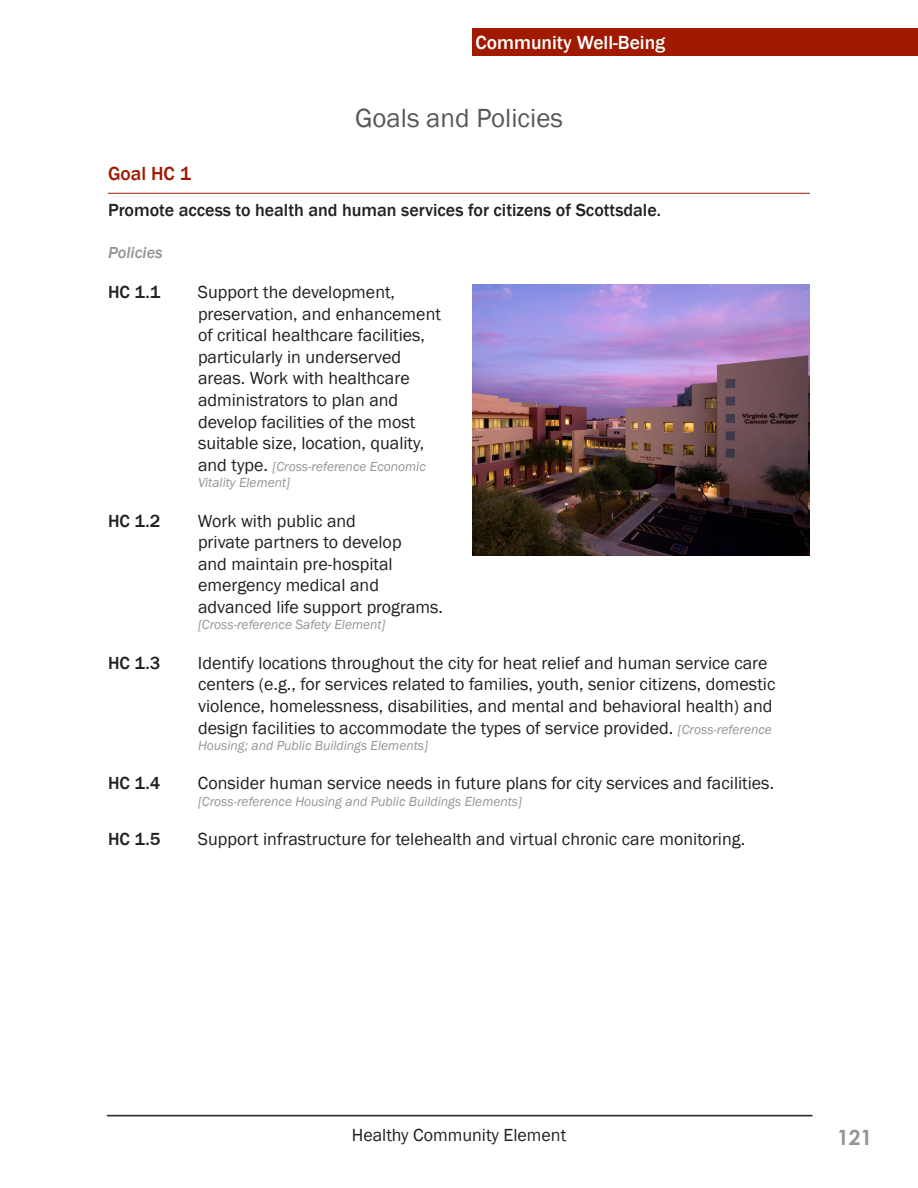
<style>
.page{position:relative;width:918px;height:1188px;background:#fff}
.page>*{position:absolute;margin:0;border:0;box-sizing:border-box;transform-origin:0 0}
.GoalsPolicies_Headin{font:27px "Franklin Gothic";color:#57585a}
.t1{font:700 21px "Century Gothic";color:#939598}
.t2{font:500 19.5px "Franklin Gothic";color:#fff}
.Goal_Title{font:500 19.5px "Franklin Gothic";color:#a01900}
.Policy_Body{font:18px/21.6px "Franklin Gothic";color:#231f20}
.Goal_Text{font:500 18px "Franklin Gothic";color:#231f20}
.Policy_Body-2{font:500 18px "Franklin Gothic";color:#231f20}
.Element_Name_Bottom{font:18px "Franklin Gothic";color:#231f20}
.Policies_Header{font:italic 500 16.5px "Franklin Gothic";color:#939598}
.Policy_Body-3{font:italic 13.5px/16.2px "Franklin Gothic";color:#939598}
.s1{font-style:normal;font-size:18px;color:#231f20}
.s2{font-style:italic;font-size:13.5px;color:#939598}
</style>
<div class="page">
<div style="left:472px;top:28px;width:446px;height:28px;background:#a01900"></div>
<hr style="left:108px;top:193px;width:702px;height:1px;background:#a01900">
<img style="left:472px;top:285px;width:338px;height:271px">
<hr style="left:107px;top:1115px;width:705px;height:1px;background:#231f20">
<hr style="left:107px;top:1116px;width:705px;height:1px;background:#231f20">
<p class="t2" style="left:476px;top:30px;width:191px">Community Well-Being</p>
<p class="GoalsPolicies_Headin" style="left:355px;top:101px;width:209px">Goals and Policies</p>
<p class="Goal_Title" style="left:108px;top:161px;width:85px">Goal HC 1</p>
<p class="Goal_Text" style="left:108px;top:199px;width:555px">Promote access to health and human services for citizens of Scottsdale.</p>
<p class="Policies_Header" style="left:108px;top:243px;width:56px">Policies</p>
<p class="Policy_Body-2" style="left:108px;top:281px;width:54px">HC 1.1</p>
<p class="Policy_Body" style="left:198px;top:282px;width:244px">Support the development, preservation, and enhancement of critical healthcare facilities, particularly in underserved areas. Work with healthcare administrators to plan and develop facilities of the most suitable size, location, quality,</p>
<p class="Policy_Body-3" style="left:198px;top:459px;width:229px"><span class="s1">and type.</span> [Cross-reference Economic<br>Vitality Element]</p>
<p class="Policy_Body-2" style="left:108px;top:510px;width:54px">HC 1.2</p>
<p class="Policy_Body" style="left:198px;top:510px;width:247px">Work with public and<br>private partners to develop<br>and maintain pre-hospital emergency medical and advanced life support programs.</p>
<p class="Policy_Body-3" style="left:198px;top:617px;width:189px">[Cross-reference Safety Element]</p>
<p class="Policy_Body-2" style="left:108px;top:652px;width:54px">HC 1.3</p>
<p class="Policy_Body" style="left:198px;top:652px;width:579px">Identify locations throughout the city for heat relief and human service care centers (e.g., for services related to families, youth, senior citizens, domestic violence, homelessness, disabilities, and mental and behavioral health) and design facilities to accommodate the types of service provided. <span class="s2">[Cross-reference</span></p>
<p class="Policy_Body-3" style="left:198px;top:738px;width:232px">Housing; and Public Buildings Elements]</p>
<p class="Policy_Body-2" style="left:108px;top:772px;width:54px">HC 1.4</p>
<p class="Policy_Body" style="left:198px;top:773px;width:578px">Consider human service needs in future plans for city services and facilities.</p>
<p class="Policy_Body-3" style="left:198px;top:793px;width:326px">[Cross-reference Housing and Public Buildings Elements]</p>
<p class="Policy_Body-2" style="left:108px;top:828px;width:54px">HC 1.5</p>
<p class="Policy_Body" style="left:198px;top:829px;width:549px">Support infrastructure for telehealth and virtual chronic care monitoring.</p>
<p class="Element_Name_Bottom" style="left:352px;top:1123px;width:216px">Healthy Community Element</p>
<p class="t1" style="left:837px;top:1122px;width:37px">121</p>
</div>
